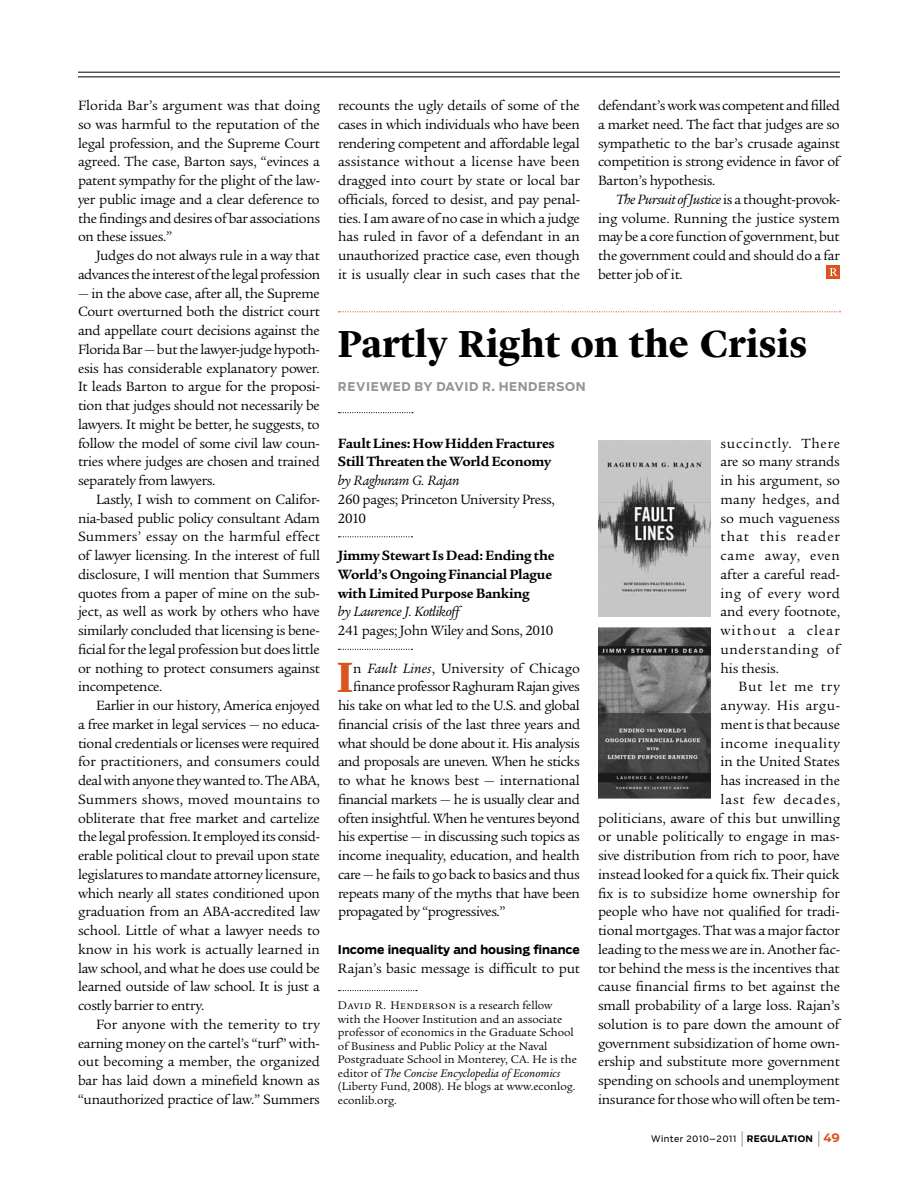
<style>
.page{position:relative;width:918px;height:1188px;background:#fff}
.page>*{position:absolute;margin:0;border:0;box-sizing:border-box;transform-origin:0 0}
.t1{font:700 43.95px "Lyon Display";color:#d9541e}
.t2{font:700 39px "Lyon Display";letter-spacing:.01em;color:#000}
.t3{font:14.7px/18.8px "Legacy Ser ITC";letter-spacing:-.02em;color:#000;text-align:justify}
.t4{font:700 14.7px/18.8px "Legacy Ser ITC";letter-spacing:-.015em;color:#000}
.t5{font:italic 14.7px "Legacy Ser ITC";letter-spacing:-.02em;color:#000}
.t6{font:14.7px "Legacy Ser ITC";letter-spacing:.005em;color:#000}
.t7{font:12px/13.5px "Legacy Ser ITC";color:#000}
.t8{font:700 12px "Boomer";color:#000}
.t9{font:700 12px "Boomer";letter-spacing:.05em;color:#939598}
.t10{font:9px "Boomer";letter-spacing:.05em;color:#000}
.s1{font-style:italic}
.s2{font-family:"Legacy Ser ITC Book SC"}
.s3{font-weight:300;font-size:16.5px}
.s4{font-weight:700}
.s5{font-weight:700;font-size:12px;color:#d9541e}
</style>
<div class="page">
<hr style="left:78px;top:72px;width:762px;height:1px;background:#000">
<hr style="left:78px;top:77px;width:762px;height:1px;background:#000">
<svg style="left:339px;top:536px;width:73px;height:1px"></svg>
<svg style="left:339px;top:649px;width:73px;height:1px"></svg>
<svg style="left:339px;top:311px;width:501px;height:1px"></svg>
<svg style="left:339px;top:412px;width:74px;height:1px"></svg>
<svg style="left:339px;top:990px;width:78px;height:1px"></svg>
<img style="left:598px;top:441px;width:112px;height:176px">
<img style="left:598px;top:627px;width:112px;height:171px">
<div style="left:826px;top:266px;width:14px;height:13px;background:#d9541e"></div>
<svg style="left:830px;top:268px;width:8px;height:8px"></svg>
<p class="t3" style="left:78px;top:96px;width:244px">Florida Bar’s argument was that doing so was harmful to the reputation of the legal profession, and the Supreme Court agreed. The case, Barton says, “evinces a patent sympathy for the plight of the law&shy;yer public image and a clear deference to the findings and desires of bar associations on these issues.”</p>
<p class="t3" style="left:78px;top:246px;width:244px;text-align:right">Judges do not always rule in a way that advances the interest of the legal profession</p>
<p class="t3" style="left:78px;top:284px;width:244px">— in the above case, after all, the Supreme Court overturned both the district court and appellate court decisions against the Florida Bar — but the lawyer-judge hypoth&shy;esis has considerable explanatory power.<br>It leads Barton to argue for the proposi&shy;tion that judges should not necessarily be lawyers. It might be better, he suggests, to follow the model of some civil law coun&shy;tries where judges are chosen and trained separately from lawyers.</p>
<p class="t3" style="left:78px;top:490px;width:244px;text-indent:18px">Lastly, I wish to comment on Califor&shy;nia-based public policy consultant Adam Summers’ essay on the harmful effect of lawyer licensing. In the interest of full disclosure, I will mention that Summers quotes from a paper of mine on the sub&shy;ject, as well as work by others who have similarly concluded that licensing is bene&shy;ficial for the legal profession but does little or nothing to protect consumers against incompetence.</p>
<p class="t3" style="left:78px;top:696px;width:244px;text-indent:18px">Earlier in our history, America enjoyed a free market in legal services — no educa&shy;tional credentials or licenses were required for practitioners, and consumers could deal with anyone they wanted to. The ABA, Summers shows, moved mountains to obliterate that free market and cartelize the legal profession. It employed its consid&shy;erable political clout to prevail upon state legislatures to mandate attorney licensure, which nearly all states conditioned upon graduation from an ABA-accredited law school. Little of what a lawyer needs to know in his work is actually learned in law school, and what he does use could be learned outside of law school. It is just a costly barrier to entry.</p>
<p class="t3" style="left:78px;top:1015px;width:243px;text-indent:18px">For anyone with the temerity to try earning money on the cartel’s “turf” with&shy;out becoming a member, the organized bar has laid down a minefield known as “unauthorized practice of law.” Summers</p>
<p class="t3" style="left:338px;top:96px;width:244px">recounts the ugly details of some of the cases in which individuals who have been rendering competent and affordable legal assistance without a license have been dragged into court by state or local bar officials, forced to desist, and pay penal&shy;ties. I am aware of no case in which a judge has ruled in favor of a defendant in an unauthorized practice case, even though it is usually clear in such cases that the</p>
<p class="t3" style="left:598px;top:96px;width:243px">defendant’s work was competent and filled a market need. The fact that judges are so sympathetic to the bar’s crusade against competition is strong evidence in favor of Barton’s hypothesis.</p>
<p class="t3" style="left:598px;top:190px;width:243px;text-indent:18px"><span class="s1">The Pursuit of Justice</span> is a thought-provok&shy;ing volume. Running the justice system may be a core function of government, but the government could and should do a far better job of it.</p>
<h2 class="t2" style="left:338px;top:315px;width:471px">Partly Right on the Crisis</h2>
<p class="t9" style="left:338px;top:379px;width:249px">Reviewed by David R. Henderson</p>
<p class="t4" style="left:338px;top:434px;width:218px">Fault Lines: How Hidden Fractures<br>Still Threaten the World Economy</p>
<p class="t5" style="left:338px;top:472px;width:123px">by Raghuram G. Rajan</p>
<p class="t3" style="left:338px;top:490px;width:218px">260 pages; Princeton University Press,<br>2010</p>
<p class="t4" style="left:338px;top:546px;width:218px">Jimmy Stewart Is Dead: Ending the<br>World’s Ongoing Financial Plague with Limited Purpose Banking</p>
<p class="t5" style="left:338px;top:604px;width:123px">by Laurence J. Kotlikoff</p>
<p class="t3" style="left:338px;top:621px;width:217px">241 pages; John Wiley and Sons, 2010</p>
<h1 class="t1" style="left:337px;top:644px;width:18px">I</h1>
<p class="t6" style="left:353px;top:660px;width:228px">n <span class="s1">Fault Lines</span>, University of Chicago</p>
<p class="t3" style="left:353px;top:678px;width:228px">finance professor Raghuram Rajan gives</p>
<p class="t3" style="left:338px;top:696px;width:243px">his take on what led to the U.S. and global</p>
<p class="t3" style="left:338px;top:715px;width:244px">financial crisis of the last three years and</p>
<p class="t3" style="left:338px;top:734px;width:243px">what should be done about it. His analysis</p>
<p class="t3" style="left:338px;top:753px;width:243px">and proposals are uneven. When he sticks</p>
<p class="t3" style="left:338px;top:771px;width:244px">to what he knows best — international</p>
<p class="t3" style="left:338px;top:790px;width:243px">financial markets — he is usually clear and</p>
<p class="t3" style="left:338px;top:809px;width:243px">often insightful. When he ventures beyond</p>
<p class="t3" style="left:338px;top:828px;width:243px">his expertise — in discussing such topics as</p>
<p class="t3" style="left:338px;top:846px;width:243px">income inequality, education, and health</p>
<p class="t3" style="left:338px;top:865px;width:243px">care — he fails to go back to basics and thus</p>
<p class="t3" style="left:338px;top:884px;width:243px">repeats many of the myths that have been</p>
<p class="t3" style="left:338px;top:903px;width:169px">propagated by “progressives.”</p>
<p class="t8" style="left:338px;top:942px;width:244px">I ncome inequality and housing finance</p>
<p class="t3" style="left:338px;top:959px;width:244px">Rajan’s basic message is difficult to put</p>
<p class="t7" style="left:338px;top:999px;width:240px"><span class="s2">David R. Henderson</span> is a research fellow with the Hoover Institution and an associate professor of economics in the Graduate School of Business and Public Policy at the Naval Postgraduate School in Monterey, CA. He is the editor of <span class="s1">The Concise Encyclopedia of Economics </span>(Liberty Fund, 2008). He blogs at www.econlog. econlib.org.</p>
<p class="t3" style="left:720px;top:434px;width:121px">succinctly. There are so many strands in his argument, so many hedges, and so much vagueness that this reader came away, even after a careful read&shy;ing of every word and every footnote, without a clear understanding of his thesis.</p>
<p class="t3" style="left:598px;top:678px;width:244px;text-align:right">But let me try<br>anyway. His argu-<br>ment is that because<br>income inequality<br>in the United States<br>has increased in the<br>last few decades,<br>politicians, aware of this but unwilling or unable politically to engage in mas&shy;sive distribution from rich to poor, have instead looked for a quick fix. Their quick fix is to subsidize home ownership for people who have not qualified for tradi&shy;tional mortgages. That was a major factor leading to the mess we are in. Another fac&shy;tor behind the mess is the incentives that cause financial firms to bet against the small probability of a large loss. Rajan’s solution is to pare down the amount of government subsidization of home own&shy;ership and substitute more government spending on schools and unemployment insurance for those who will often be tem-</p>
<p class="t10" style="left:651px;top:1133px;width:190px">Winter 2010–2011 <span class="s3">|</span> <span class="s4">Regulation</span> <span class="s3">|</span> <span class="s5">49</span></p>
</div>
